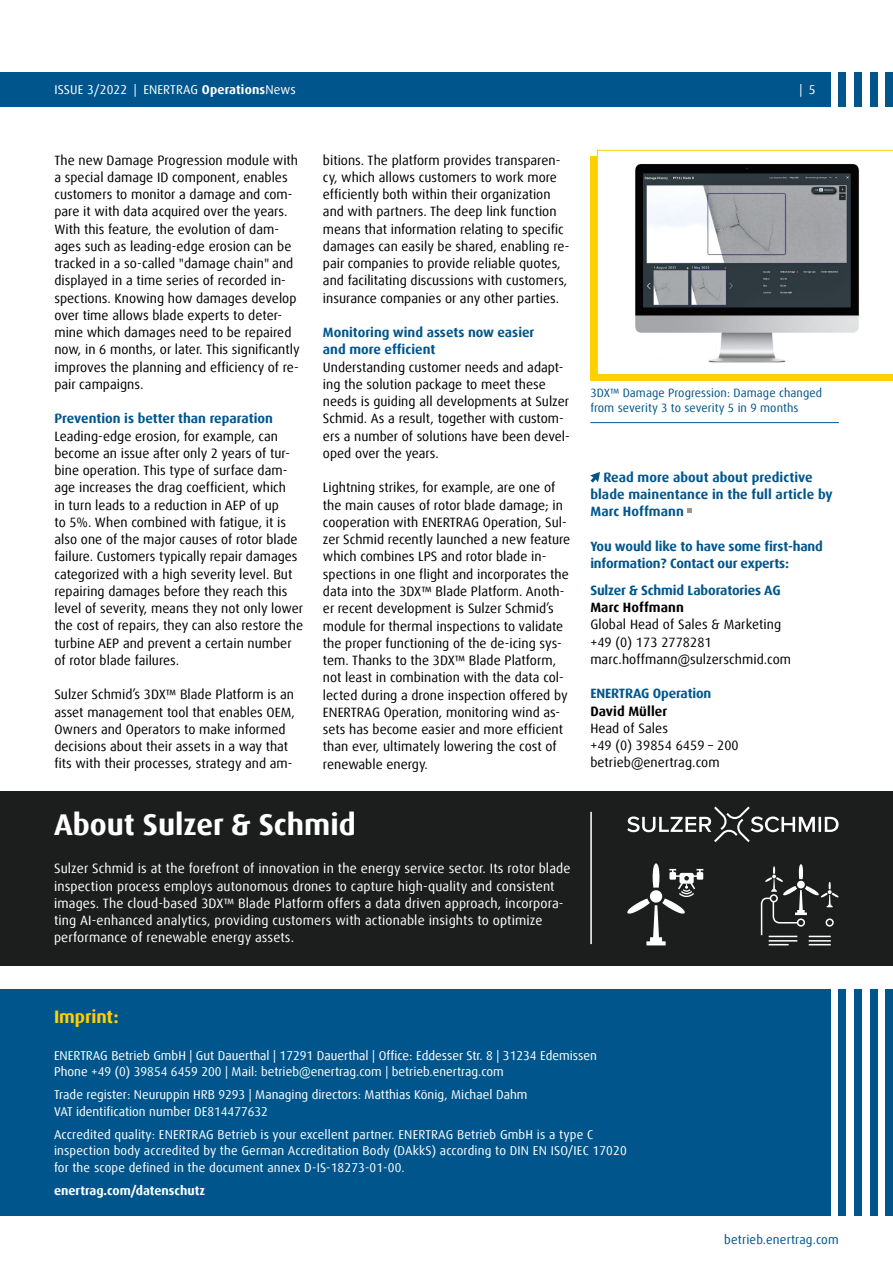
<style>
.page{position:relative;width:893px;height:1263px;background:#fff}
.page>*{position:absolute;margin:0;border:0;box-sizing:border-box;transform-origin:0 0}
.t1{font:700 30px "Dax Offc";color:#fff}
.t2{font:700 18px "Dax Offc";letter-spacing:-.005em;color:#ffd000}
.t3{font:13.5px/17.2px "Dax Offc";color:#000}
.t4{font:13.5px/17.2px "Dax Offc";letter-spacing:.01em;color:#fff}
.t5{font:700 13.5px/17.2px "Dax Offc";letter-spacing:-.005em;color:#00568c}
.t6{font:700 13.5px "Dax Offc";letter-spacing:.005em;color:#000}
.t7{font:12.75px/16.5px "Dax Offc";color:#fff}
.t8{font:700 12.75px "Dax Offc";color:#fff}
.t9{font:12.75px "Dax Offc";letter-spacing:.01em;color:#00568c}
.t10{font:12px/14.4px "Dax Offc";letter-spacing:.005em;color:#00568c}
.s1{font-weight:700}
</style>
<div class="page">
<div style="left:590px;top:156px;width:303px;height:225px;background:#ffd000"></div>
<svg style="left:597px;top:150px;width:296px;height:225px;background:#afb0ac"></svg>
<div style="left:0;top:72px;width:831px;height:34px;background:#00568c"></div>
<div style="left:885px;top:72px;width:8px;height:34px;background:#00568c"></div>
<div style="left:870px;top:72px;width:7px;height:34px;background:#00568c"></div>
<div style="left:854px;top:72px;width:8px;height:34px;background:#00568c"></div>
<div style="left:839px;top:72px;width:7px;height:34px;background:#00568c"></div>
<div style="left:0;top:989px;width:831px;height:227px;background:#00568c"></div>
<div style="left:885px;top:989px;width:8px;height:227px;background:#00568c"></div>
<div style="left:870px;top:989px;width:7px;height:227px;background:#00568c"></div>
<div style="left:854px;top:989px;width:8px;height:227px;background:#00568c"></div>
<div style="left:839px;top:989px;width:7px;height:227px;background:#00568c"></div>
<svg style="left:590px;top:472px;width:10px;height:11px"></svg>
<svg style="left:688px;top:508px;width:4px;height:5px"></svg>
<div style="left:0;top:791px;width:893px;height:175px;background:#1c1e1d"></div>
<svg style="left:760px;top:864px;width:79px;height:81px"></svg>
<svg style="left:627px;top:863px;width:76px;height:82px"></svg>
<hr style="left:590px;top:812px;width:2px;height:132px;background:#fff">
<svg style="left:627px;top:806px;width:212px;height:36px"></svg>
<div style="left:630px;top:338px;width:84px;height:19px;background:#fff"></div>
<hr style="left:590px;top:422px;width:249px;height:1px;background:#00568c">
<p class="t7" style="left:54px;top:81px;width:243px">ISSUE 3/2022 | ENERTRAG <span class="s1">Operations</span>News</p>
<p class="t7" style="left:800px;top:82px;width:18px">| 5</p>
<p class="t3" style="left:54px;top:151px;width:247px">The new Damage Progression module with a special damage ID component, enables customers to monitor a damage and com&shy;pare it with data acquired over the years.<br>With this feature, the evolution of dam&shy;ages such as leading-edge erosion can be tracked in a so-called "damage chain" and displayed in a time series of recorded in&shy;spections. Knowing how damages develop over time allows blade experts to deter&shy;mine which damages need to be repaired now, in 6 months, or later. This significantly improves the planning and efficiency of re&shy;pair campaigns.</p>
<p class="t5" style="left:54px;top:410px;width:220px">Prevention is better than reparation</p>
<p class="t3" style="left:54px;top:427px;width:250px">Leading-edge erosion, for example, can become an issue after only 2 years of tur&shy;bine operation. This type of surface dam&shy;age increases the drag coefficient, which<br>in turn leads to a reduction in AEP of up<br>to 5%. When combined with fatigue, it is also one of the major causes of rotor blade failure. Customers typically repair damages categorized with a high severity level. But repairing damages before they reach this level of severity, means they not only lower the cost of repairs, they can also restore the turbine AEP and prevent a certain number of rotor blade failures.</p>
<p class="t3" style="left:54px;top:686px;width:242px">Sulzer Schmid’s 3DX™ Blade Platform is an asset management tool that enables OEM, Owners and Operators to make informed decisions about their assets in a way that fits with their processes, strategy and am-</p>
<p class="t3" style="left:323px;top:151px;width:248px">bitions. The platform provides transparen&shy;cy, which allows customers to work more efficiently both within their organization and with partners. The deep link function means that information relating to specific damages can easily be shared, enabling re&shy;pair companies to provide reliable quotes, and facilitating discussions with customers, insurance companies or any other parties.</p>
<p class="t5" style="left:323px;top:324px;width:213px">Monitoring wind assets now easier and more efficient</p>
<p class="t3" style="left:323px;top:358px;width:248px">Understanding customer needs and adapt&shy;ing the solution package to meet these needs is guiding all developments at Sulzer Schmid. As a result, together with custom&shy;ers a number of solutions have been devel&shy;oped over the years.</p>
<p class="t3" style="left:323px;top:479px;width:249px">Lightning strikes, for example, are one of the main causes of rotor blade damage; in cooperation with ENERTRAG Operation, Sul&shy;zer Schmid recently launched a new feature which combines LPS and rotor blade in&shy;spections in one flight and incorporates the data into the 3DX™ Blade Platform. Anoth&shy;er recent development is Sulzer Schmid’s module for thermal inspections to validate the proper functioning of the de-icing sys&shy;tem. Thanks to the 3DX™ Blade Platform, not least in combination with the data col&shy;lected during a drone inspection offered by ENERTRAG Operation, monitoring wind as&shy;sets has become easier and more efficient than ever, ultimately lowering the cost of renewable energy.</p>
<p class="t5" style="left:590px;top:468px;width:244px;text-indent:13px">Read more about about predictive blade mainentance in the full article by<br>Marc Hoffmann</p>
<p class="t10" style="left:590px;top:386px;width:233px">3DX™ Damage Progression: Damage changed from severity 3 to severity 5 in 9 months</p>
<p class="t5" style="left:590px;top:537px;width:234px">You would like to have some first-hand information? Contact our experts:</p>
<p class="t5" style="left:590px;top:582px;width:192px">Sulzer &amp; Schmid Laboratories AG</p>
<p class="t6" style="left:590px;top:599px;width:95px">Marc Hoffmann</p>
<p class="t3" style="left:590px;top:616px;width:202px">Global Head of Sales &amp; Marketing +49 (0) 173 2778281 marc.hoffmann@sulzerschmid.com</p>
<p class="t5" style="left:590px;top:685px;width:123px">ENERTRAG Operation</p>
<p class="t6" style="left:590px;top:702px;width:78px">David Müller</p>
<p class="t3" style="left:590px;top:720px;width:150px">Head of Sales<br>+49 (0) 39854 6459 – 200 betrieb@enertrag.com</p>
<h1 class="t1" style="left:54px;top:806px;width:303px">About Sulzer &amp; Schmid</h1>
<p class="t4" style="left:54px;top:860px;width:518px">Sulzer Schmid is at the forefront of innovation in the energy service sector. Its rotor blade inspection process employs autonomous drones to capture high-quality and consistent images. The cloud-based 3DX™ Blade Platform offers a data driven approach, incorpora&shy;ting AI-enhanced analytics, providing customers with actionable insights to optimize performance of renewable energy assets.</p>
<h2 class="t2" style="left:54px;top:1005px;width:66px">Imprint:</h2>
<p class="t7" style="left:54px;top:1047px;width:544px">ENERTRAG Betrieb GmbH | Gut Dauerthal | 17291 Dauerthal | Office: Eddesser Str. 8 | 31234 Edemissen<br>Phone +49 (0) 39854 6459 200 | Mail: betrieb@enertrag.com | betrieb.enertrag.com</p>
<p class="t7" style="left:54px;top:1087px;width:475px">Trade register: Neuruppin HRB 9293 | Managing directors: Matthias König, Michael Dahm<br>VAT identification number DE814477632</p>
<p class="t7" style="left:54px;top:1126px;width:574px">Accredited quality: ENERTRAG Betrieb is your excellent partner. ENERTRAG Betrieb GmbH is a type C inspection body accredited by the German Accreditation Body (DAkkS) according to DIN EN ISO/IEC 17020 for the scope defined in the document annex D-IS-18273-01-00.</p>
<p class="t8" style="left:54px;top:1182px;width:153px">enertrag.com/datenschutz</p>
<p class="t9" style="left:724px;top:1231px;width:116px">betrieb.enertrag.com</p>
</div>
